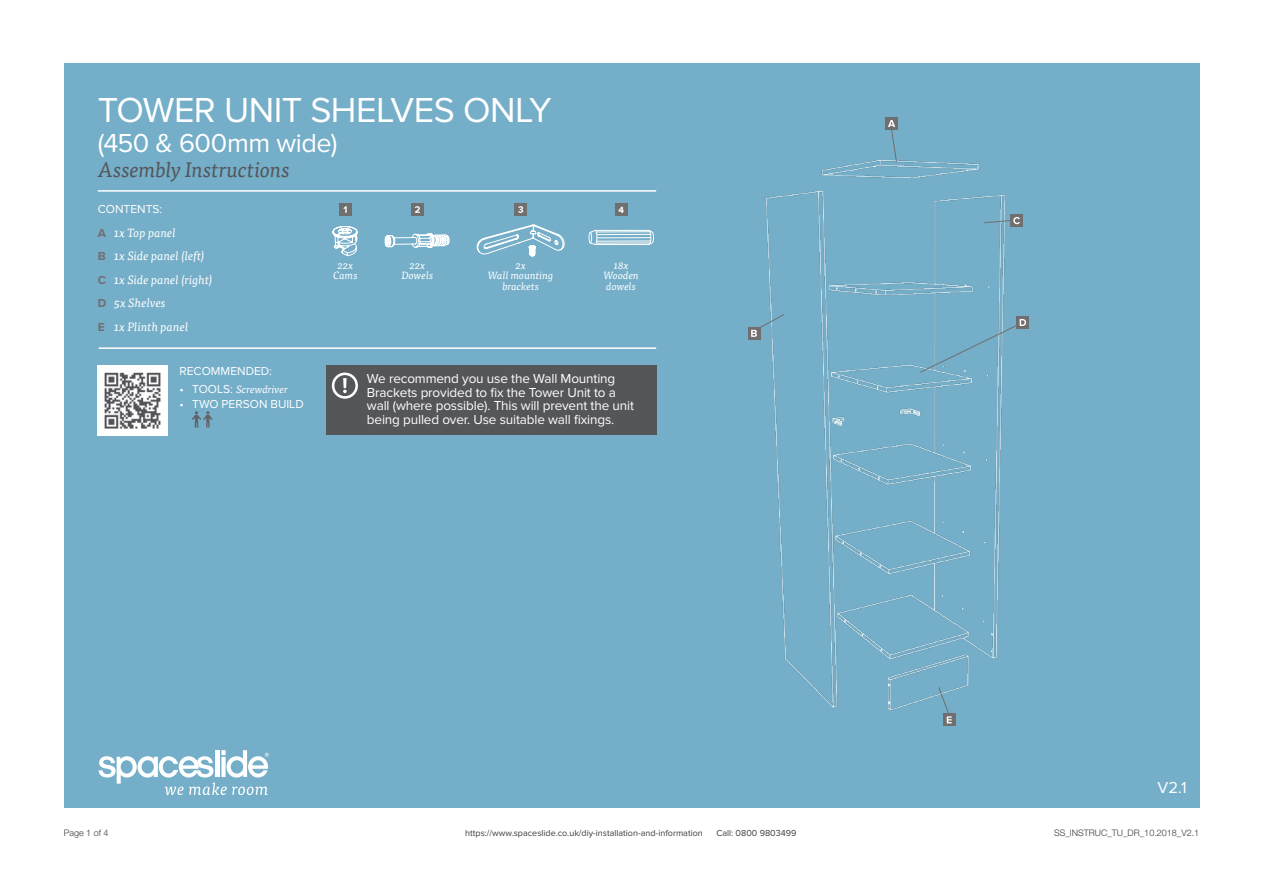
<style>
.page{position:relative;width:1263px;height:893px;background:#fff}
.page>*{position:absolute;margin:0;border:0;box-sizing:border-box;transform-origin:0 0}
.t1{font:36px "Proxima Nova";letter-spacing:-.015em;color:#fff}
.t2{font:27px "Proxima Nova";letter-spacing:-.02em;color:#fff}
.t3{font:italic 21px "Tisa Pro";letter-spacing:-.015em;color:#55565a}
.t4{font:16.5px "Proxima Nova";color:#fff}
.t5{font:13.5px/13.5px "Proxima Nova";letter-spacing:-.01em;color:#fff}
.t6{font:italic 12px/23.5px "Tisa Pro";color:#fff}
.t7{font:12px "Proxima Nova";color:#fff}
.t8{font:italic 10.5px/10.5px "Tisa Pro";color:#fff;text-align:center}
.t9{font:9px "Proxima Nova";color:#3c3c3b}
.t10{font:300 9px "Helvetica Neue LT Std";color:#3c3c3b}
.t11{font:800 9px "Helvetica Neue LT Std";color:#fff}
.s1{font-family:"Proxima Nova";font-weight:700;font-style:normal;color:#706f6f}
.s2{font-family:"Proxima Nova";font-style:normal;font-size:12px}
</style>
<div class="page">
<div style="left:64px;top:64px;width:1135px;height:744px;background:#74aec8"></div>
<img style="left:748px;top:160px;width:281px;height:562px">
<hr style="left:98px;top:190px;width:558px;height:2px;background:#fff">
<hr style="left:99px;top:347px;width:557px;height:2px;background:#fff">
<svg style="left:99px;top:750px;width:170px;height:45px"></svg>
<div style="left:339px;top:203px;width:12px;height:13px;background:#706f6f"></div>
<svg style="left:343px;top:206px;width:4px;height:7px"></svg>
<div style="left:411px;top:203px;width:12px;height:13px;background:#706f6f"></div>
<svg style="left:415px;top:206px;width:5px;height:7px"></svg>
<div style="left:1010px;top:215px;width:13px;height:12px;background:#706f6f"></div>
<svg style="left:984px;top:217px;width:36px;height:7px"></svg>
<div style="left:885px;top:117px;width:13px;height:13px;background:#706f6f"></div>
<svg style="left:888px;top:120px;width:9px;height:42px"></svg>
<div style="left:748px;top:327px;width:12px;height:12px;background:#706f6f"></div>
<svg style="left:751px;top:314px;width:34px;height:23px"></svg>
<div style="left:1017px;top:316px;width:12px;height:12px;background:#706f6f"></div>
<svg style="left:920px;top:319px;width:106px;height:54px"></svg>
<svg style="left:943px;top:714px;width:12px;height:12px"></svg>
<svg style="left:938px;top:687px;width:14px;height:36px"></svg>
<svg style="left:333px;top:226px;width:24px;height:30px"></svg>
<svg style="left:385px;top:233px;width:65px;height:15px"></svg>
<div style="left:515px;top:203px;width:12px;height:13px;background:#706f6f"></div>
<svg style="left:518px;top:206px;width:5px;height:7px"></svg>
<svg style="left:477px;top:225px;width:87px;height:31px"></svg>
<div style="left:326px;top:365px;width:330px;height:70px;background:#55565a"></div>
<svg style="left:343px;top:378px;width:4px;height:15px"></svg>
<div style="left:332px;top:373px;width:26px;height:26px;border:3px solid #fff;border-radius:50%"></div>
<img style="left:98px;top:365px;width:70px;height:70px">
<svg style="left:192px;top:411px;width:21px;height:17px"></svg>
<div style="left:615px;top:203px;width:12px;height:13px;background:#706f6f"></div>
<svg style="left:589px;top:230px;width:65px;height:15px"></svg>
<h1 class="t1" style="left:98px;top:89px;width:455px">TOWER UNIT SHELVES ONLY</h1>
<h2 class="t2" style="left:98px;top:127px;width:241px">(450 &amp; 600mm wide)</h2>
<h3 class="t3" style="left:98px;top:154px;width:194px">Assembly Instructions</h3>
<p class="t7" style="left:98px;top:202px;width:66px">CONTENTS:</p>
<p class="t6" style="left:98px;top:220px;width:116px"><span class="s1">A</span> 1x Top panel<br><span class="s1">B</span> 1x Side panel (left)<br><span class="s1">C</span> 1x Side panel (right)<br><span class="s1">D</span> 5x Shelves<br><span class="s1">E</span> 1x Plinth panel</p>
<p class="t8" style="left:333px;top:259px;width:26px">22x<br>Cams</p>
<p class="t8" style="left:401px;top:259px;width:33px">22x<br>Dowels</p>
<p class="t8" style="left:488px;top:259px;width:67px">2x<br>Wall mounting brackets</p>
<p class="t11" style="left:618px;top:204px;width:7px">4</p>
<p class="t8" style="left:603px;top:259px;width:37px">18x<br>Wooden dowels</p>
<p class="t7" style="left:179px;top:364px;width:94px">RECOMMENDED:</p>
<p class="t8" style="left:179px;top:383px;width:110px"><span class="s2">• TOOLS:</span> Screwdriver</p>
<p class="t7" style="left:179px;top:397px;width:126px">• TWO PERSON BUILD</p>
<p class="t5" style="left:367px;top:372px;width:269px">We recommend you use the Wall Mounting Brackets provided to fix the Tower Unit to a wall (where possible). This will prevent the unit being pulled over. Use suitable wall fixings.</p>
<p class="t4" style="left:1158px;top:778px;width:30px">V2.1</p>
<p class="t10" style="left:64px;top:827px;width:46px">Page 1 of 4</p>
<p class="t9" style="left:465px;top:828px;width:239px">https://www.spaceslide.co.uk/diy-installation-and-information</p>
<p class="t9" style="left:716px;top:828px;width:82px">Call: 0800 9803499</p>
<p class="t10" style="left:1054px;top:827px;width:147px">SS_INSTRUC_TU_DR_10.2018_V2.1</p>
</div>
